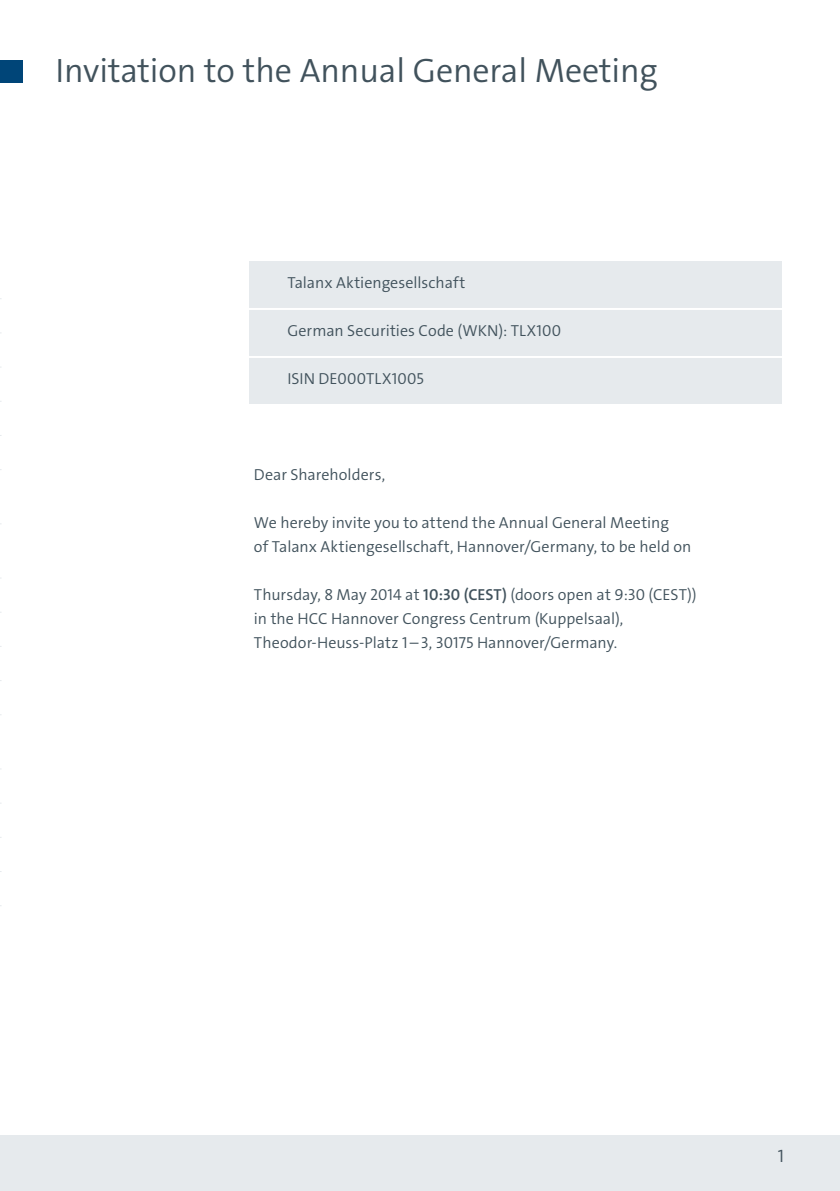
<style>
.page{position:relative;width:840px;height:1191px;background:#fff}
.page>*{position:absolute;margin:0;border:0;box-sizing:border-box;transform-origin:0 0}
.Headline{font:34px "The Sans LP4 Se Lig";letter-spacing:-.005em;color:#41525c}
.t1{font:18px "The Sans LP4 Se Lig";color:#41525c}
.Einaldungstext{font:16px/24px "The Sans LP4 Se Lig";color:#41525c}
.s1{font-family:"The Sans LP6 Se Bld"}
</style>
<div class="page">
<div style="left:0;top:1134px;width:839px;height:57px;background:#e6eaed"></div>
<div style="left:0;top:60px;width:23px;height:23px;background:#004578"></div>
<div style="left:249px;top:261px;width:532px;height:143px;background:#e6eaed"></div>
<hr style="left:247px;top:308px;width:534px;height:2px;background:#fff">
<hr style="left:247px;top:356px;width:534px;height:2px;background:#fff">
<p class="Headline" style="left:56px;top:49px;width:603px">Invitation to the Annual General Meeting</p>
<p class="Einaldungstext" style="left:287px;top:271px;width:179px">Talanx Aktiengesellschaft</p>
<p class="Einaldungstext" style="left:287px;top:319px;width:275px">German Securities Code (WKN): TLX100</p>
<p class="Einaldungstext" style="left:287px;top:367px;width:138px">ISIN DE000TLX1005</p>
<p class="Einaldungstext" style="left:254px;top:463px;width:133px">Dear Shareholders,</p>
<p class="Einaldungstext" style="left:254px;top:511px;width:439px">We hereby invite you to attend the Annual General Meeting<br>of Talanx Aktiengesellschaft, Hannover/Germany, to be held on</p>
<p class="Einaldungstext" style="left:254px;top:583px;width:444px">Thursday, 8 May 2014 at <span class="s1">10:30 (CEST)</span> (doors open at 9:30 (CEST))</p>
<p class="Einaldungstext" style="left:254px;top:607px;width:370px">in the HCC Hannover Congress Centrum (Kuppelsaal),</p>
<p class="Einaldungstext" style="left:254px;top:631px;width:364px">Theodor-Heuss-Platz 1 – 3, 30175 Hannover/Germany.</p>
<p class="t1" style="left:777px;top:1144px;width:8px">1</p>
</div>
